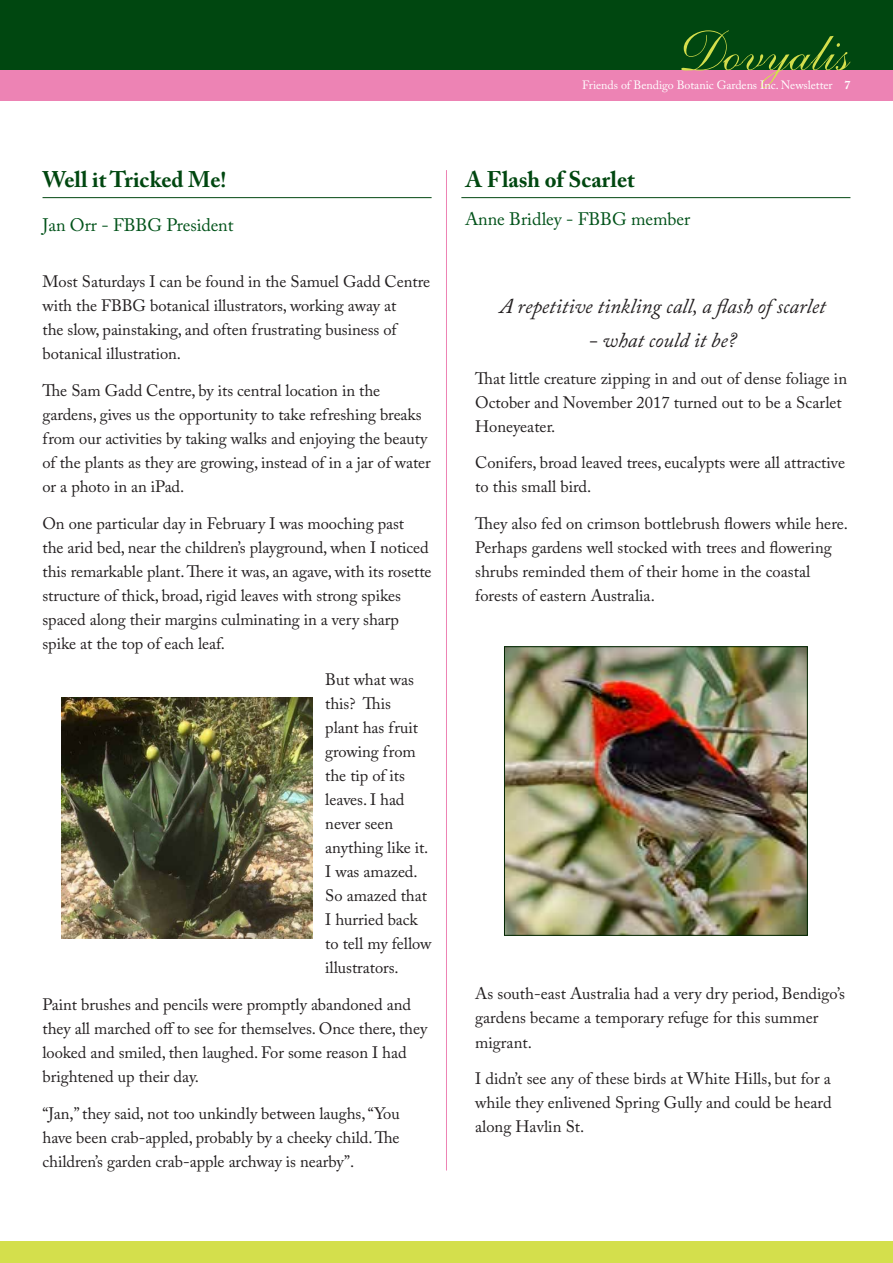
<style>
.page{position:relative;width:893px;height:1263px;background:#fff}
.page>*{position:absolute;margin:0;border:0;box-sizing:border-box;transform-origin:0 0}
.Body_copy_heading{font:700 22.5px "Adobe Caslon Pro";color:#004710}
.Body_copy{font:italic 21px "Adobe Caslon Pro";color:#231f20}
.Body_copy_sub_headin{font:18px "Adobe Caslon Pro";letter-spacing:-.005em;color:#005219}
.Body_copy-2{font:16.5px/24px "Adobe Caslon Pro";letter-spacing:-.005em;color:#231f20}
.t1{font:12px "Adobe Caslon Pro";letter-spacing:-.005em;color:#fff}
.s1{font-weight:700}
</style>
<div class="page">
<div style="left:0;top:0;width:893px;height:72px;background:#004710"></div>
<div style="left:0;top:70px;width:893px;height:31px;background:#ed83b4"></div>
<div style="left:0;top:1241px;width:893px;height:22px;background:#d4df4c"></div>
<svg style="left:681px;top:30px;width:169px;height:58px"></svg>
<hr style="left:461px;top:197px;width:389px;height:1px;background:#004710">
<hr style="left:446px;top:170px;width:1px;height:1000px;background:#ed83b4">
<hr style="left:43px;top:197px;width:389px;height:1px;background:#004710">
<img style="left:62px;top:697px;width:251px;height:242px">
<img style="left:506px;top:648px;width:300px;height:286px">
<div style="left:504px;top:646px;width:304px;height:290px;border:1px solid #002501"></div>
<p class="Body_copy_heading" style="left:43px;top:166px;width:185px">Well it Tricked Me!</p>
<p class="Body_copy_sub_headin" style="left:43px;top:214px;width:192px">Jan Orr - FBBG President</p>
<p class="Body_copy-2" style="left:43px;top:269px;width:389px">Most Saturdays I can be found in the Samuel Gadd Centre with the FBBG botanical illustrators, working away at<br>the slow, painstaking, and often frustrating business of botanical illustration.</p>
<p class="Body_copy-2" style="left:43px;top:378px;width:390px">The Sam Gadd Centre, by its central location in the gardens, gives us the opportunity to take refreshing breaks from our activities by taking walks and enjoying the beauty of the plants as they are growing, instead of in a jar of water or a photo in an iPad.</p>
<p class="Body_copy-2" style="left:43px;top:511px;width:391px">On one particular day in February I was mooching past<br>the arid bed, near the children’s playground, when I noticed this remarkable plant. There it was, an agave, with its rosette structure of thick, broad, rigid leaves with strong spikes spaced along their margins culminating in a very sharp spike at the top of each leaf.</p>
<p class="Body_copy-2" style="left:325px;top:668px;width:108px">But what was this? This<br>plant has fruit growing from the tip of its leaves. I had never seen anything like it.<br>I was amazed.<br>So amazed that<br>I hurried back to tell my fellow illustrators.</p>
<p class="Body_copy-2" style="left:43px;top:992px;width:386px">Paint brushes and pencils were promptly abandoned and they all marched off to see for themselves. Once there, they looked and smiled, then laughed. For some reason I had brightened up their day.</p>
<p class="Body_copy-2" style="left:43px;top:1101px;width:359px;text-align:justify">“Jan,” they said, not too unkindly between laughs, “You have been crab-appled, probably by a cheeky child. The children’s garden crab-apple archway is nearby”.</p>
<p class="t1" style="left:582px;top:78px;width:270px">Friends of Bendigo Botanic Gardens Inc. Newsletter <span class="s1">7</span></p>
<p class="Body_copy_heading" style="left:466px;top:166px;width:171px">A Flash of Scarlet</p>
<p class="Body_copy_sub_headin" style="left:465px;top:208px;width:227px">Anne Bridley - FBBG member</p>
<p class="Body_copy" style="left:500px;top:294px;width:328px">A repetitive tinkling call, a flash of scarlet</p>
<p class="Body_copy" style="left:589px;top:327px;width:149px">- what could it be?</p>
<p class="Body_copy-2" style="left:475px;top:366px;width:373px">That little creature zipping in and out of dense foliage in<br>October and November 2017 turned out to be a Scarlet<br>Honeyeater.</p>
<p class="Body_copy-2" style="left:475px;top:451px;width:371px">Conifers, broad leaved trees, eucalypts were all attractive to this small bird.</p>
<p class="Body_copy-2" style="left:475px;top:511px;width:374px">They also fed on crimson bottlebrush flowers while here.<br>Perhaps gardens well stocked with trees and flowering shrubs reminded them of their home in the coastal forests of eastern Australia.</p>
<p class="Body_copy-2" style="left:475px;top:982px;width:371px">As south-east Australia had a very dry period, Bendigo’s gardens became a temporary refuge for this summer migrant.</p>
<p class="Body_copy-2" style="left:475px;top:1066px;width:358px;text-align:justify">I didn’t see any of these birds at White Hills, but for a while they enlivened Spring Gully and could be heard along Havlin St.</p>
</div>
